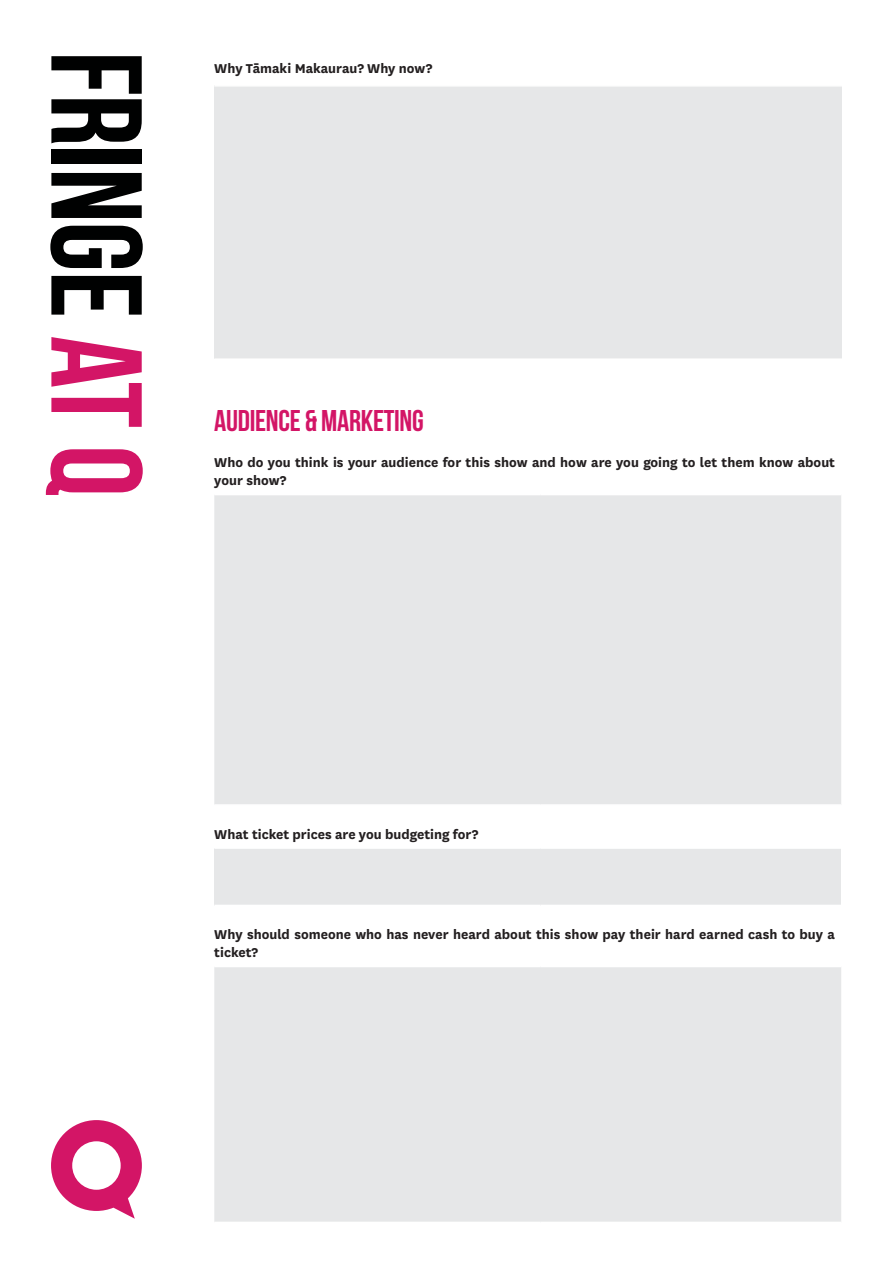
<style>
.page{position:relative;width:893px;height:1263px;background:#fff}
.page>*{position:absolute;margin:0;border:0;box-sizing:border-box;transform-origin:0 0}
.t1{font:700 129px "Bebas Neue";letter-spacing:-.01em;color:#000101}
.t2{font:700 30px "Bebas Neue";letter-spacing:-.01em;color:#d31566}
.Body_Text{font:700 15px/18px "National";color:#231f20}
.s1{color:#d31566}
</style>
<div class="page">
<svg style="left:51px;top:1120px;width:91px;height:99px"></svg>
<div style="left:214px;top:86px;width:628px;height:273px;background:#e6e7e8"></div>
<hr style="left:214px;top:85px;width:628px;height:2px;background:#fff">
<hr style="left:214px;top:358px;width:628px;height:2px;background:#fff">
<svg style="left:214px;top:495px;width:627px;height:727px;background:#e8e9e9"></svg>
<svg style="left:214px;top:806px;width:627px;height:111px"></svg>
<div style="left:214px;top:848px;width:627px;height:57px;background:#e6e7e8"></div>
<hr style="left:214px;top:804px;width:326px;height:2px;background:#fff">
<hr style="left:540px;top:804px;width:301px;height:2px;background:#fff">
<hr style="left:214px;top:817px;width:326px;height:1px;background:#fff">
<hr style="left:540px;top:817px;width:301px;height:1px;background:#fff">
<hr style="left:214px;top:847px;width:326px;height:2px;background:#fff">
<hr style="left:540px;top:847px;width:301px;height:2px;background:#fff">
<hr style="left:214px;top:905px;width:326px;height:1px;background:#fff">
<hr style="left:540px;top:905px;width:301px;height:1px;background:#fff">
<hr style="left:214px;top:917px;width:326px;height:2px;background:#fff">
<hr style="left:540px;top:917px;width:301px;height:2px;background:#fff">
<hr style="left:214px;top:966px;width:326px;height:1px;background:#fff">
<hr style="left:540px;top:966px;width:301px;height:1px;background:#fff">
<h1 class="t1" style="left:167px;top:51px;width:447px;rotate:90deg">Fringe <span class="s1">at Q</span></h1>
<p class="Body_Text" style="left:214px;top:58px;width:219px">Why Tāmaki Makaurau? Why now?</p>
<p class="t2" style="left:214px;top:404px;width:211px">AUDIENCE &amp; MARKETING</p>
<p class="Body_Text" style="left:214px;top:452px;width:622px">Who do you think is your audience for this show and how are you going to let them know about your show?</p>
<p class="Body_Text" style="left:214px;top:824px;width:266px">What ticket prices are you budgeting for?</p>
<p class="Body_Text" style="left:214px;top:924px;width:622px">Why should someone who has never heard about this show pay their hard earned cash to buy a ticket?</p>
</div>
